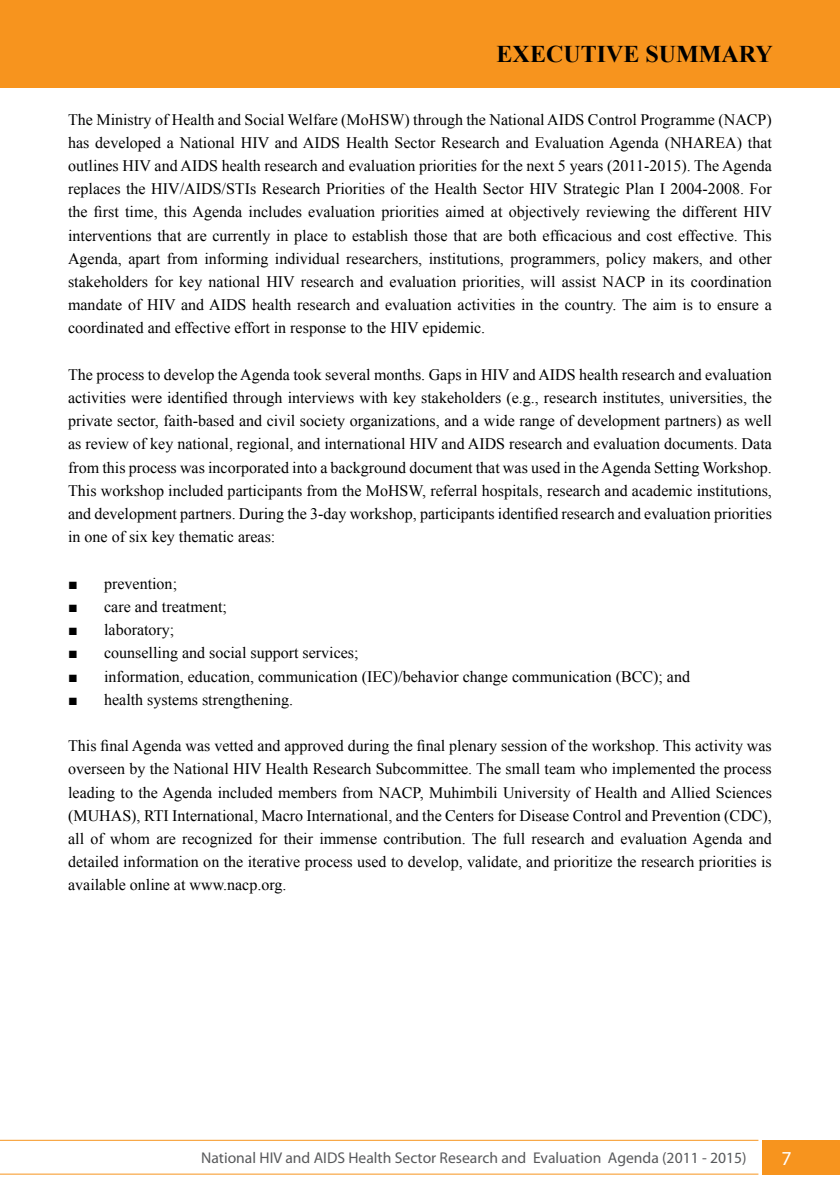
<style>
.page{position:relative;width:840px;height:1191px;background:#fff}
.page>*{position:absolute;margin:0;border:0;box-sizing:border-box;transform-origin:0 0}
.t1{font:700 24px "Times New Roman";color:#000}
.t2{font:19.8px "Myriad Pro";color:#fff}
.t3{font:16px/23.2px "Times New Roman";color:#000;text-align:justify}
.t4{font:15.6px "Myriad Pro";color:#58595b}
</style>
<div class="page">
<div style="left:762px;top:1140px;width:77px;height:34px;background:#f7941e"></div>
<hr style="left:0;top:1140px;width:758px;height:1px;background:#f7941e">
<hr style="left:0;top:1173px;width:758px;height:1px;background:#f7941e">
<div style="left:0;top:0;width:839px;height:88px;background:#f7941e"></div>
<h1 class="t1" style="left:496px;top:37px;width:277px">EXECUTIVE SUMMARY</h1>
<p class="t3" style="left:68px;top:107px;width:489px">The Ministry of Health and Social Welfare (MoHS W) through the National AIDS</p>
<p class="t3" style="left:587px;top:107px;width:148px">Control Programme (NAC</p>
<p class="t3" style="left:757px;top:107px;width:16px">P)</p>
<p class="t3" style="left:68px;top:130px;width:183px">has developed a National HIV</p>
<p class="t3" style="left:274px;top:130px;width:39px">and AIDS</p>
<p class="t3" style="left:346px;top:130px;width:336px">Health Sector Research and Evaluation Agenda (NHAREA</p>
<p class="t3" style="left:736px;top:130px;width:37px">) that</p>
<p class="t3" style="left:68px;top:154px;width:65px">outlines HIV</p>
<p class="t3" style="left:154px;top:154px;width:37px">and AIDS</p>
<p class="t3" style="left:221px;top:154px;width:551px">health research and evaluation priorities for the next 5 years (2011-2015). The Agenda</p>
<p class="t3" style="left:68px;top:177px;width:127px">replaces the HIV/AIDS</p>
<p class="t3" style="left:221px;top:177px;width:318px">/STI s Research Priorities of the Health Sector HIV</p>
<p class="t3" style="left:68px;top:177px;width:705px;text-indent:494px">Strategic Plan I 2004-2008. For the first time, this Agenda includes evaluation priorities aimed at objectively reviewing the different HIV interventions that are currently in place to establish those that are both efficacious and cost effective. This Agenda, apart from informing individual researchers, institutions, programmers, policy makers, and other stakeholders for key national HIV</p>
<p class="t3" style="left:300px;top:270px;width:314px">research and evaluation priorities, will assist NAC</p>
<p class="t3" style="left:636px;top:270px;width:137px">P in its coordination</p>
<p class="t3" style="left:68px;top:293px;width:90px">mandate of HIV</p>
<p class="t3" style="left:181px;top:293px;width:39px">and AIDS</p>
<p class="t3" style="left:68px;top:293px;width:704px;text-indent:184px">health research and evaluation activities in the country. The aim is to ensure a coordinated and effective effort in response to the HIV</p>
<p class="t3" style="left:422px;top:316px;width:64px">epidemic.</p>
<p class="t3" style="left:68px;top:362px;width:423px">The process to develop the Agenda took several months. Gaps in HIV</p>
<p class="t3" style="left:512px;top:362px;width:36px">and AIDS</p>
<p class="t3" style="left:68px;top:362px;width:705px;text-indent:511px">health research and evaluation activities were identified through interviews with key stakeholders (e.g., research institutes, universities, the private sector, faith-based and civil society organizations, and a wide range of development partners) as well as review of key national, regional, and international HIV</p>
<p class="t3" style="left:68px;top:432px;width:705px;text-indent:441px">research and evaluation documents. Data from this process was incorporated into a background document that was used in the Agenda Setting Workshop.<br>This workshop included participants from the MoHS W, referral hospitals, research and academic institutions, and development partners. During the 3-day workshop, participants identified research and evaluation priorities in one of six key thematic areas:</p>
<p class="t3" style="left:68px;top:571px;width:110px">■ prevention;</p>
<p class="t3" style="left:68px;top:594px;width:160px">■ care and treatment;</p>
<p class="t3" style="left:68px;top:618px;width:108px">■ laboratory;</p>
<p class="t3" style="left:68px;top:641px;width:292px">■ counselling and social support services;</p>
<p class="t3" style="left:68px;top:664px;width:623px">■ information, education, communication (IEC)/behavior change communication (BCC); and</p>
<p class="t3" style="left:68px;top:687px;width:226px">■ health systems strengthening.</p>
<p class="t3" style="left:68px;top:734px;width:704px">This final Agenda was vetted and approved during the final plenary session of the workshop. This activity was overseen by the National HIV</p>
<p class="t3" style="left:441px;top:432px;width:37px">and AIDS</p>
<p class="t3" style="left:68px;top:757px;width:704px;text-indent:197px">Health Research Subcommittee. The small team who implemented the process leading to the Agenda included members from NAC</p>
<p class="t3" style="left:412px;top:780px;width:360px">P, Muhimbili University of Health and Allied Sciences</p>
<p class="t3" style="left:68px;top:803px;width:705px;text-indent:694px">), all of whom are recognized for their immense contribution. The full research and evaluation Agenda and detailed information on the iterative process used to develop, validate, and prioritize the research priorities is available online at www.nacp.org.</p>
<p class="t3" style="left:68px;top:803px;width:32px">(MUHAS</p>
<p class="t3" style="left:131px;top:803px;width:22px">), RTI</p>
<p class="t3" style="left:172px;top:803px;width:569px">International, Macro International, and the Centers for Disease Control and Prevention (CDC</p>
<p class="t4" style="left:201px;top:1148px;width:546px">National HIV and AIDS Health Sector Research and Evaluation Agenda (2011 - 2015)</p>
<p class="t2" style="left:781px;top:1146px;width:12px">7</p>
</div>
